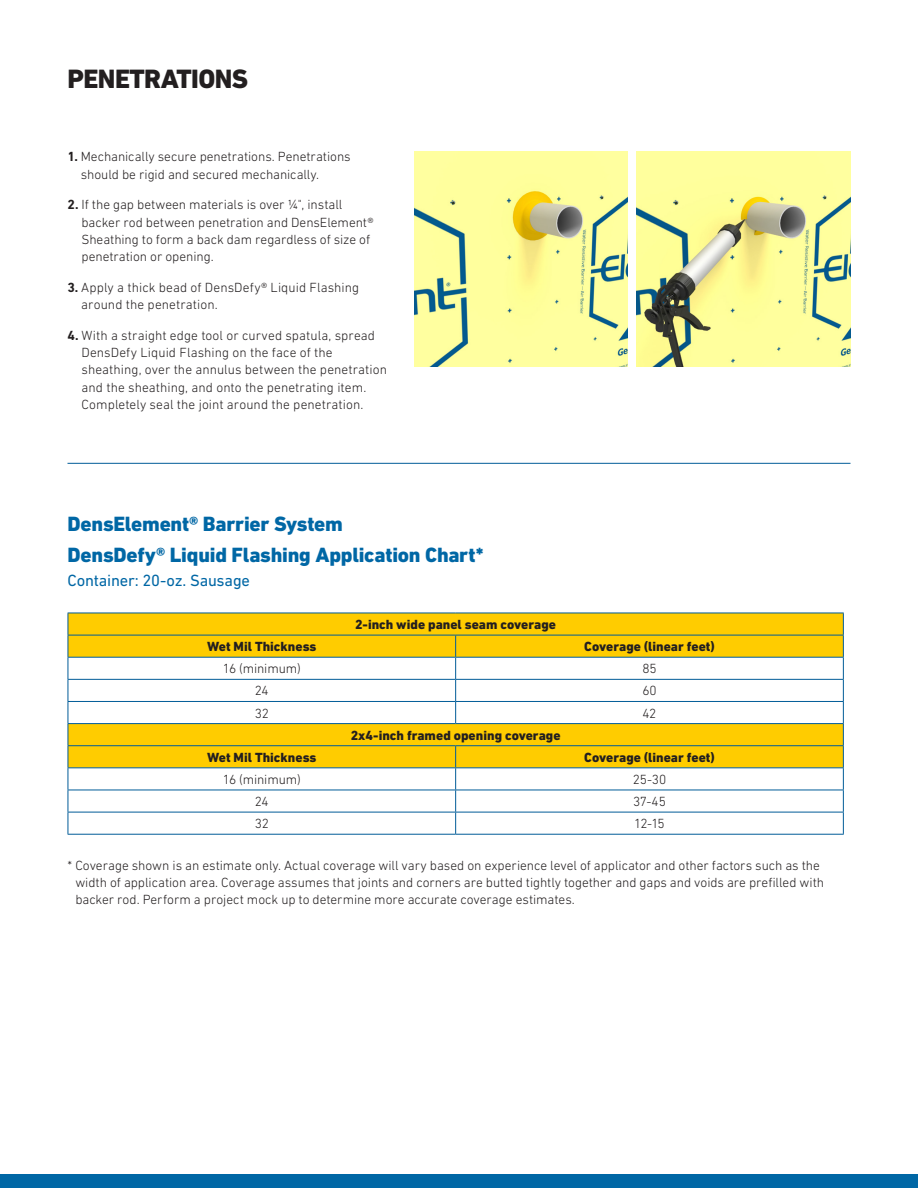
<style>
.page{position:relative;width:918px;height:1188px;background:#fff}
.page>*{position:absolute;margin:0;border:0;box-sizing:border-box;transform-origin:0 0}
.t1{font:800 27px "DIN Next LT Pro";letter-spacing:-.02em;color:#231f20}
.body_install{font:800 21px "DIN Next LT Pro";letter-spacing:-.01em;color:#0067a5}
.body_install-2{font:16.5px "DIN Next LT Pro";letter-spacing:-.015em;color:#0067a5}
.body_install-3{font:300 13.5px/17.2px "DIN Next LT Pro";color:#231f20}
.body_install-4{font:800 13.5px "DIN Next LT Pro";color:#231f20}
.s1{font-weight:700}
</style>
<div class="page">
<div style="left:0;top:1174px;width:918px;height:14px;background:#0067a5"></div>
<img style="left:637px;top:151px;width:213px;height:215px">
<img style="left:414px;top:151px;width:214px;height:215px">
<hr style="left:68px;top:463px;width:782px;height:1px;background:#005c98">
<div style="left:69px;top:614px;width:774px;height:43px;background:#fc0"></div>
<svg style="left:69px;top:658px;width:774px;height:176px"></svg>
<hr style="left:68px;top:613px;width:388px;height:1px;background:#005c98">
<hr style="left:456px;top:613px;width:388px;height:1px;background:#005c98">
<hr style="left:68px;top:635px;width:388px;height:1px;background:#005c98">
<hr style="left:456px;top:635px;width:388px;height:1px;background:#005c98">
<hr style="left:68px;top:657px;width:388px;height:1px;background:#005c98">
<hr style="left:456px;top:657px;width:388px;height:1px;background:#005c98">
<hr style="left:68px;top:679px;width:388px;height:1px;background:#005c98">
<hr style="left:456px;top:679px;width:388px;height:1px;background:#005c98">
<hr style="left:68px;top:701px;width:388px;height:1px;background:#005c98">
<hr style="left:456px;top:701px;width:388px;height:1px;background:#005c98">
<svg style="left:455px;top:635px;width:1px;height:88px"></svg>
<hr style="left:68px;top:723px;width:388px;height:1px;background:#005c98">
<hr style="left:456px;top:723px;width:388px;height:1px;background:#005c98">
<hr style="left:68px;top:745px;width:388px;height:1px;background:#005c98">
<hr style="left:456px;top:745px;width:388px;height:1px;background:#005c98">
<hr style="left:68px;top:767px;width:388px;height:1px;background:#005c98">
<hr style="left:456px;top:767px;width:388px;height:1px;background:#005c98">
<hr style="left:68px;top:790px;width:388px;height:1px;background:#005c98">
<hr style="left:456px;top:790px;width:388px;height:1px;background:#005c98">
<hr style="left:68px;top:812px;width:388px;height:1px;background:#005c98">
<svg style="left:68px;top:613px;width:1px;height:221px"></svg>
<hr style="left:456px;top:812px;width:388px;height:1px;background:#005c98">
<svg style="left:455px;top:746px;width:1px;height:88px"></svg>
<svg style="left:843px;top:613px;width:1px;height:221px"></svg>
<hr style="left:68px;top:834px;width:388px;height:1px;background:#005c98">
<hr style="left:456px;top:834px;width:388px;height:1px;background:#005c98">
<p class="t1" style="left:68px;top:63px;width:182px">PENETRATIONS</p>
<p class="body_install-3" style="left:81px;top:148px;width:271px;text-indent:-13px"><span class="s1">1.</span> Mechanically secure penetrations. Penetrations should be rigid and secured mechanically.</p>
<p class="body_install-3" style="left:81px;top:196px;width:294px;text-indent:-14px"><span class="s1">2.</span> If the gap between materials is over 1/4", install backer rod between penetration and DensElement® Sheathing to form a back dam regardless of size of penetration or opening.</p>
<p class="body_install-3" style="left:81px;top:279px;width:279px;text-indent:-14px"><span class="s1">3.</span> Apply a thick bead of DensDefy® Liquid Flashing around the penetration.</p>
<p class="body_install-3" style="left:82px;top:327px;width:307px;text-indent:-14px"><span class="s1">4.</span> With a straight edge tool or curved spatula, spread DensDefy Liquid Flashing on the face of the sheathing, over the annulus between the penetration and the sheathing, and onto the penetrating item.<br>Completely seal the joint around the penetration.</p>
<p class="body_install" style="left:68px;top:512px;width:277px">DensElement® Barrier System</p>
<p class="body_install" style="left:68px;top:542px;width:418px">DensDefy® Liquid Flashing Application Chart*</p>
<p class="body_install-2" style="left:68px;top:571px;width:184px">Container: 20-oz. Sausage</p>
<p class="body_install-4" style="left:355px;top:617px;width:202px">2-inch wide panel seam coverage</p>
<p class="body_install-4" style="left:207px;top:639px;width:111px">Wet Mil Thickness</p>
<p class="body_install-4" style="left:584px;top:639px;width:132px">Coverage (linear feet)</p>
<p class="body_install-3" style="left:223px;top:660px;width:80px">16 (minimum)</p>
<p class="body_install-3" style="left:642px;top:660px;width:16px">85</p>
<p class="body_install-3" style="left:255px;top:682px;width:15px">24</p>
<p class="body_install-3" style="left:642px;top:682px;width:16px">60</p>
<p class="body_install-3" style="left:255px;top:704px;width:16px">32</p>
<p class="body_install-3" style="left:643px;top:704px;width:15px">42</p>
<p class="body_install-4" style="left:351px;top:727px;width:211px">2x4-inch framed opening coverage</p>
<p class="body_install-4" style="left:207px;top:749px;width:111px">Wet Mil Thickness</p>
<p class="body_install-4" style="left:584px;top:749px;width:132px">Coverage (linear feet)</p>
<p class="body_install-3" style="left:223px;top:771px;width:80px">16 (minimum)</p>
<p class="body_install-3" style="left:633px;top:771px;width:35px">25-30</p>
<p class="body_install-3" style="left:255px;top:793px;width:15px">24</p>
<p class="body_install-3" style="left:633px;top:793px;width:34px">37-45</p>
<p class="body_install-3" style="left:255px;top:815px;width:16px">32</p>
<p class="body_install-3" style="left:634px;top:815px;width:32px">12-15</p>
<p class="body_install-3" style="left:75px;top:856px;width:750px;text-indent:-8px">* Coverage shown is an estimate only. Actual coverage will vary based on experience level of applicator and other factors such as the width of application area. Coverage assumes that joints and corners are butted tightly together and gaps and voids are prefilled with backer rod. Perform a project mock up to determine more accurate coverage estimates.</p>
</div>
